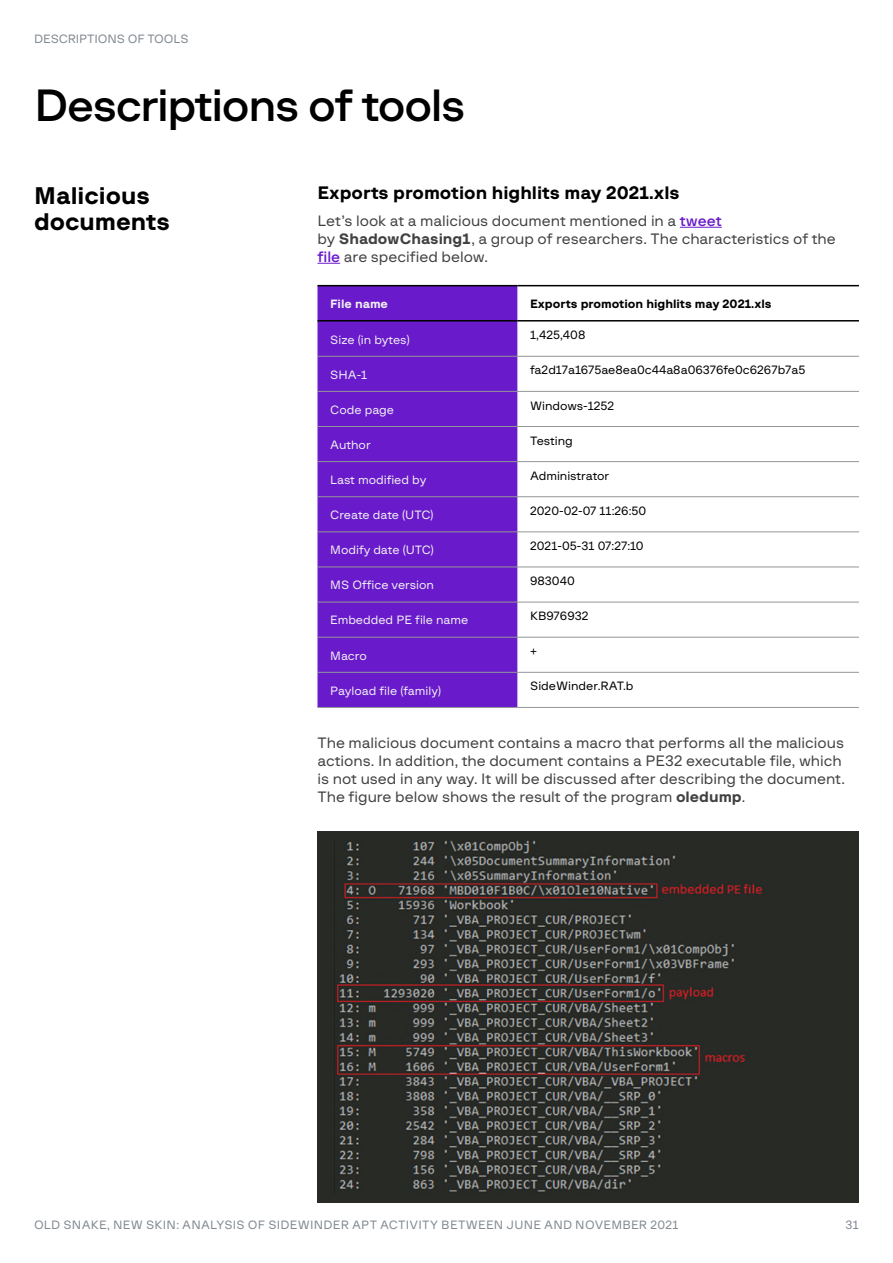
<style>
.page{position:relative;width:893px;height:1263px;background:#fff}
.page>*{position:absolute;margin:0;border:0;box-sizing:border-box;transform-origin:0 0}
.t1{font:45px "G font Medium";letter-spacing:-.03em;color:#000}
.t2{font:24px/25.5px "G font Bold";color:#000}
.t3{font:18px "G font Bold";color:#000}
.t4{font:15px/18px "G font Regular";color:#414042}
.t5{font:12px "G font Regular";color:#000}
.t6{font:12px "G font Regular";color:#f1f1f2}
.t7{font:12px "G font Regular";letter-spacing:.02em;color:#818991}
.t8{font:12px "G font Bold";color:#000}
.t9{font:12px "G font Regular";letter-spacing:-.01em;color:#818991}
.t10{font:12px "G font Bold";color:#f1f1f2}
.s1{font-family:"G font Medium";color:#691acb}
.s2{font-family:"G font Bold"}
</style>
<div class="page">
<hr style="left:680px;top:227px;width:42px;height:1px;background:#691acb">
<svg style="left:317px;top:263px;width:23px;height:1px"></svg>
<svg style="left:317px;top:286px;width:200px;height:421px;background:#7026cc"></svg>
<hr style="left:317px;top:285px;width:200px;height:1px;background:#000">
<hr style="left:517px;top:285px;width:342px;height:1px;background:#000">
<hr style="left:317px;top:320px;width:200px;height:1px;background:#000">
<hr style="left:517px;top:320px;width:342px;height:1px;background:#000">
<hr style="left:517px;top:356px;width:342px;height:1px;background:#939598">
<hr style="left:517px;top:391px;width:342px;height:1px;background:#939598">
<hr style="left:517px;top:426px;width:342px;height:1px;background:#939598">
<hr style="left:517px;top:461px;width:342px;height:1px;background:#939598">
<hr style="left:517px;top:496px;width:342px;height:1px;background:#939598">
<hr style="left:517px;top:531px;width:342px;height:1px;background:#939598">
<hr style="left:517px;top:567px;width:342px;height:1px;background:#939598">
<hr style="left:517px;top:602px;width:342px;height:1px;background:#939598">
<hr style="left:517px;top:637px;width:342px;height:1px;background:#939598">
<hr style="left:517px;top:672px;width:342px;height:1px;background:#939598">
<hr style="left:517px;top:707px;width:342px;height:1px;background:#939598">
<hr style="left:317px;top:356px;width:200px;height:1px;background:#939598">
<hr style="left:317px;top:391px;width:200px;height:1px;background:#939598">
<hr style="left:317px;top:426px;width:200px;height:1px;background:#939598">
<hr style="left:317px;top:461px;width:200px;height:1px;background:#939598">
<hr style="left:317px;top:496px;width:200px;height:1px;background:#939598">
<hr style="left:317px;top:531px;width:200px;height:1px;background:#939598">
<hr style="left:317px;top:567px;width:200px;height:1px;background:#939598">
<hr style="left:317px;top:602px;width:200px;height:1px;background:#939598">
<hr style="left:317px;top:637px;width:200px;height:1px;background:#939598">
<hr style="left:317px;top:672px;width:200px;height:1px;background:#939598">
<hr style="left:317px;top:707px;width:200px;height:1px;background:#939598">
<div style="left:317px;top:831px;width:542px;height:372px;background:#282a26"></div>
<img style="left:337px;top:840px;width:426px;height:352px">
<p class="t9" style="left:34px;top:32px;width:156px">DESCRIPTIONS OF TOOLS</p>
<h1 class="t1" style="left:34px;top:81px;width:433px">Descriptions of tools</h1>
<h2 class="t2" style="left:34px;top:183px;width:137px">Malicious documents</h2>
<p class="t3" style="left:317px;top:183px;width:364px">Exports promotion highlits may 2021.xls</p>
<p class="t4" style="left:317px;top:212px;width:520px">Let’s look at a malicious document mentioned in a <span class="s1">tweet<br></span>by <span class="s2">ShadowChasing1</span>, a group of researchers. The characteristics of the <span class="s1">file</span> are specified below.</p>
<p class="t10" style="left:330px;top:297px;width:59px">File name</p>
<p class="t8" style="left:530px;top:297px;width:243px">Exports promotion highlits may 2021.xls</p>
<p class="t6" style="left:330px;top:333px;width:81px">Size (in bytes)</p>
<p class="t5" style="left:530px;top:329px;width:57px">1,425,408</p>
<p class="t6" style="left:330px;top:368px;width:39px">SHA-1</p>
<p class="t5" style="left:530px;top:364px;width:277px">fa2d17a1675ae8ea0c44a8a06376fe0c6267b7a5</p>
<p class="t6" style="left:330px;top:403px;width:65px">Code page</p>
<p class="t5" style="left:530px;top:399px;width:86px">Windows-1252</p>
<p class="t6" style="left:330px;top:438px;width:42px">Author</p>
<p class="t5" style="left:530px;top:434px;width:44px">Testing</p>
<p class="t6" style="left:330px;top:473px;width:98px">Last modified by</p>
<p class="t5" style="left:530px;top:469px;width:81px">Administrator</p>
<p class="t6" style="left:330px;top:508px;width:105px">Create date (UTC)</p>
<p class="t5" style="left:530px;top:504px;width:118px">2020-02-07 11:26:50</p>
<p class="t6" style="left:330px;top:543px;width:105px">Modify date (UTC)</p>
<p class="t5" style="left:530px;top:539px;width:115px">2021-05-31 07:27:10</p>
<p class="t6" style="left:330px;top:579px;width:105px">MS Office version</p>
<p class="t5" style="left:530px;top:574px;width:46px">983040</p>
<p class="t6" style="left:330px;top:614px;width:140px">Embedded PE file name</p>
<p class="t5" style="left:530px;top:609px;width:60px">KB976932</p>
<p class="t6" style="left:330px;top:649px;width:38px">Macro</p>
<p class="t5" style="left:530px;top:645px;width:8px">+</p>
<p class="t6" style="left:330px;top:684px;width:112px">Payload file (family)</p>
<p class="t5" style="left:530px;top:680px;width:105px">SideWinder.RAT.b</p>
<p class="t4" style="left:317px;top:734px;width:529px">The malicious document contains a macro that performs all the malicious actions. In addition, the document contains a PE32 executable file, which is not used in any way. It will be discussed after describing the document.<br>The figure below shows the result of the program <span class="s2">oledump</span>.</p>
<p class="t7" style="left:34px;top:1218px;width:646px">OLD SNAKE, NEW SKIN: ANALYSIS OF SIDEWINDER APT ACTIVITY BETWEEN JUNE AND NOVEMBER 2021</p>
<p class="t7" style="left:845px;top:1218px;width:15px">31</p>
</div>
